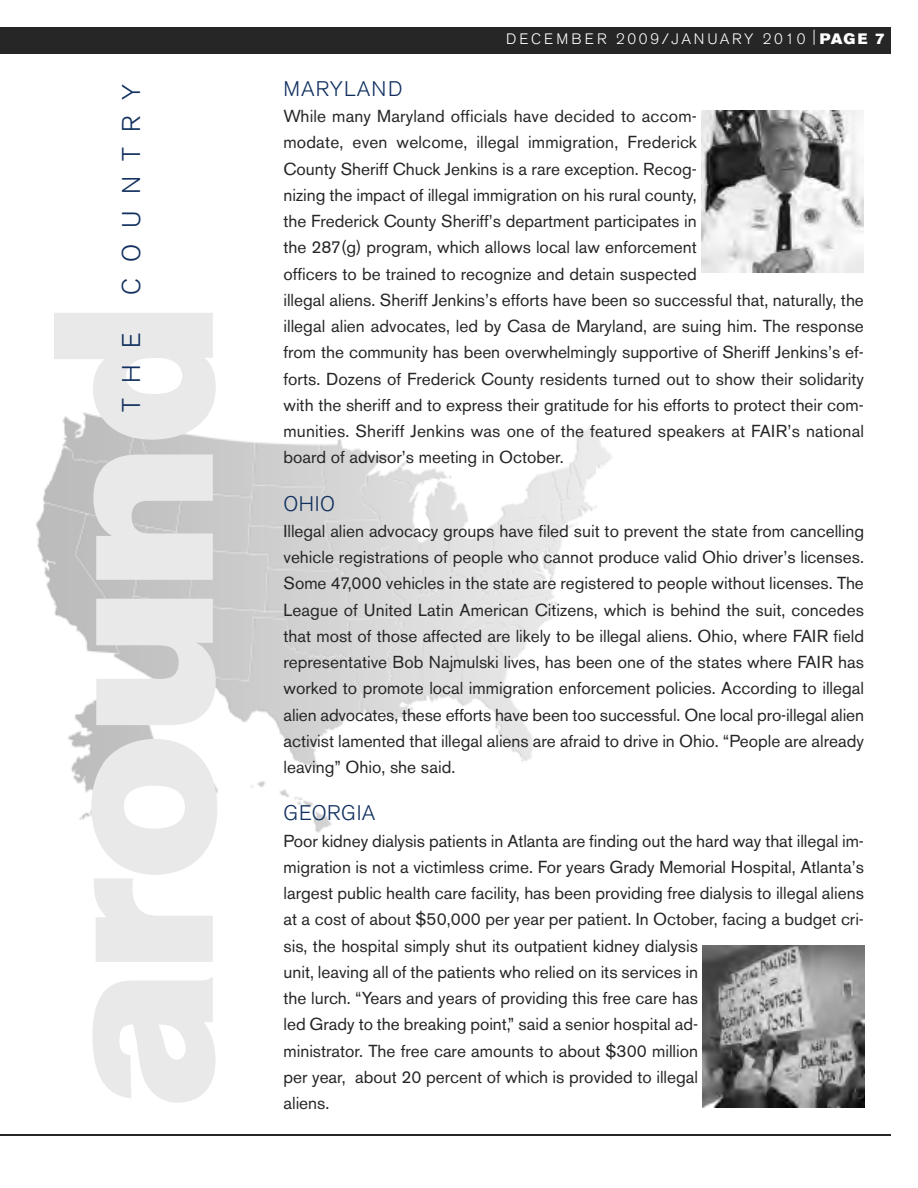
<style>
.page{position:relative;width:918px;height:1188px;background:#fff}
.page>*{position:absolute;margin:0;border:0;box-sizing:border-box;transform-origin:0 0}
.t1{font:225px "Akzidenz Grotesk BE Super";color:#e9e9e9}
.t2{font:300 25.5px "Akzidenz Grotesk BE";letter-spacing:.61em;color:#11305f}
.t3{font:300 21px "Akzidenz Grotesk BE";letter-spacing:.035em;color:#11305f}
.t4{font:17.25px/26.2px "Akzidenz Grotesk BE";color:#272627}
.t5{font:300 15px "Akzidenz Grotesk BE";letter-spacing:.175em;color:#fff}
.s1{font-family:"Akzidenz Grotesk BE Super";font-weight:400}
</style>
<div class="page">
<img style="left:36px;top:412px;width:576px;height:421px">
<div style="left:0;top:27px;width:891px;height:27px;background:#272627"></div>
<hr style="left:0;top:1134px;width:891px;height:2px;background:#272627">
<img style="left:701px;top:111px;width:162px;height:162px">
<img style="left:703px;top:946px;width:162px;height:162px">
<h2 class="t2" style="left:120px;top:295px;width:212px;rotate:-90deg">COUNTRY</h2>
<h1 class="t1" style="left:45px;top:1107px;width:805px;rotate:-90deg">around</h1>
<h2 class="t2" style="left:120px;top:412px;width:81px;rotate:-90deg">THE</h2>
<p class="t5" style="left:506px;top:32px;width:380px">DECEMBER 2009/JANUARY 2010 |<span class="s1">PAGE 7</span></p>
<p class="t3" style="left:284px;top:80px;width:121px">MARYLAND</p>
<p class="t4" style="left:284px;top:105px;width:582px">While many Maryland officials have decided to accom-<br>modate, even welcome, illegal immigration, Frederick<br>County Sheriff Chuck Jenkins is a rare exception. Recog-<br>nizing the impact of illegal immigration on his rural county,<br>the Frederick County Sheriff’s department participates in<br>the 287(g) program, which allows local law enforcement<br>officers to be trained to recognize and detain suspected<br>illegal aliens. Sheriff Jenkins’s efforts have been so successful that, naturally, the illegal alien advocates, led by Casa de Maryland, are suing him. The response from the community has been overwhelmingly supportive of Sheriff Jenkins’s ef&shy;forts. Dozens of Frederick County residents turned out to show their solidarity with the sheriff and to express their gratitude for his efforts to protect their com&shy;munities. Sheriff Jenkins was one of the featured speakers at FAIR’s national board of advisor’s meeting in October.</p>
<p class="t3" style="left:284px;top:494px;width:53px">OHIO</p>
<p class="t4" style="left:284px;top:520px;width:582px;text-align:justify">Illegal alien advocacy groups have filed suit to prevent the state from cancelling vehicle registrations of people who cannot produce valid Ohio driver’s licenses.<br>Some 47,000 vehicles in the state are registered to people without licenses. The League of United Latin American Citizens, which is behind the suit, concedes that most of those affected are likely to be illegal aliens. Ohio, where FAIR field representative Bob Najmulski lives, has been one of the states where FAIR has worked to promote local immigration enforcement policies. According to illegal alien advocates, these efforts have been too successful. One local pro-illegal alien activist lamented that illegal aliens are afraid to drive in Ohio. “People are already leaving” Ohio, she said.</p>
<p class="t3" style="left:284px;top:804px;width:93px">GEORGIA</p>
<p class="t4" style="left:284px;top:829px;width:582px">Poor kidney dialysis patients in Atlanta are finding out the hard way that illegal im&shy;migration is not a victimless crime. For years Grady Memorial Hospital, Atlanta’s largest public health care facility, has been providing free dialysis to illegal aliens at a cost of about $50,000 per year per patient. In October, facing a budget cri&shy;sis, the hospital simply shut its outpatient kidney dialysis<br>unit, leaving all of the patients who relied on its services in<br>the lurch. “Years and years of providing this free care has<br>led Grady to the breaking point,” said a senior hospital ad-<br>ministrator. The free care amounts to about $300 million<br>per year, about 20 percent of which is provided to illegal</p>
<p class="t4" style="left:284px;top:1092px;width:47px">aliens.</p>
</div>
